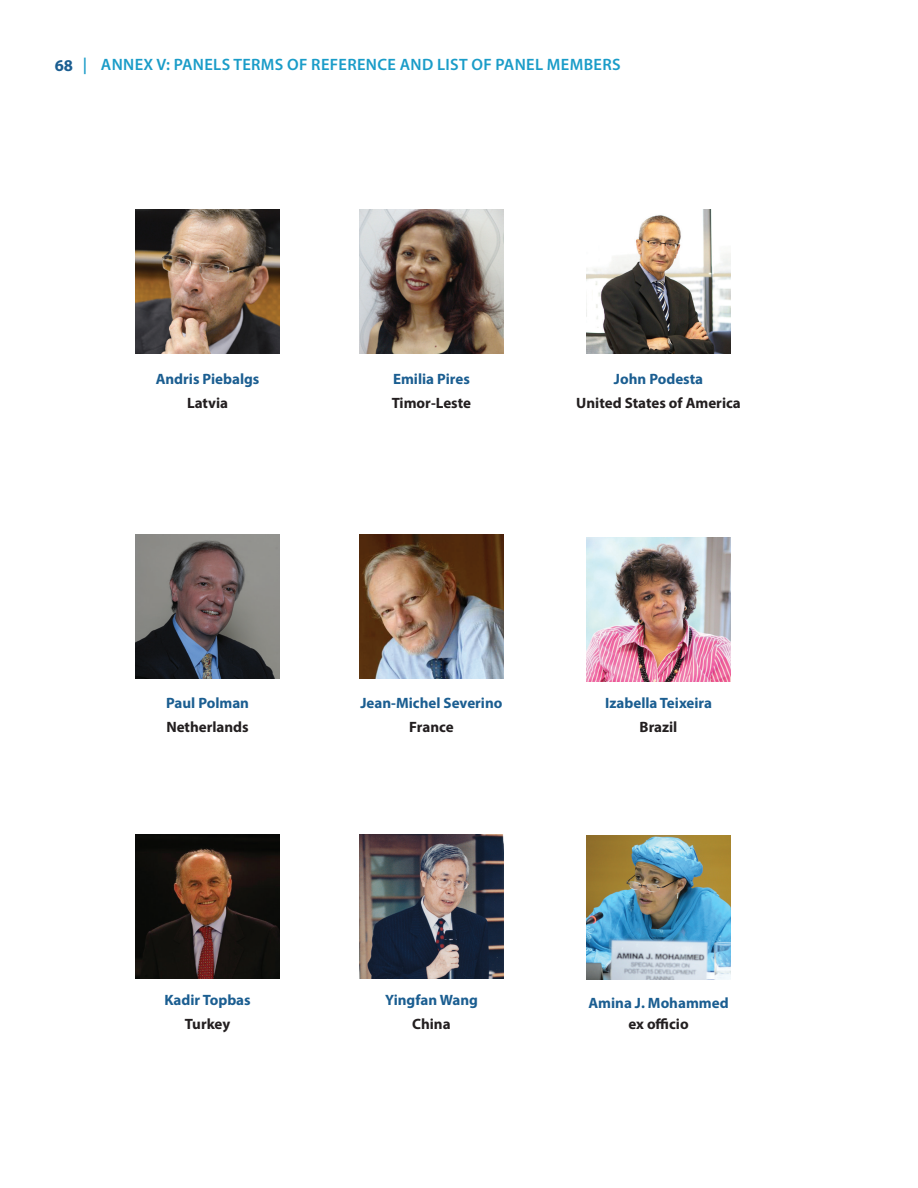
<style>
.page{position:relative;width:918px;height:1188px;background:#fff}
.page>*{position:absolute;margin:0;border:0;box-sizing:border-box;transform-origin:0 0}
.t1{font:600 16.5px "Myriad Pro";letter-spacing:.02em;color:#1a9cc8}
.t2{font:700 16.5px "Myriad Pro";color:#1b5e91}
.t3{font:700 15px "Myriad Pro";color:#1b5e91}
.t4{font:700 15px "Myriad Pro";color:#231f20}
</style>
<div class="page">
<img style="left:136px;top:209px;width:144px;height:144px">
<img style="left:359px;top:209px;width:144px;height:144px">
<img style="left:587px;top:209px;width:144px;height:144px">
<img style="left:136px;top:535px;width:144px;height:144px">
<img style="left:359px;top:535px;width:144px;height:144px">
<img style="left:587px;top:538px;width:144px;height:144px">
<img style="left:136px;top:834px;width:144px;height:144px">
<img style="left:359px;top:834px;width:144px;height:144px">
<img style="left:587px;top:836px;width:144px;height:144px">
<p class="t2" style="left:55px;top:55px;width:20px">68</p>
<p class="t1" style="left:83px;top:54px;width:539px">| ANNEX V: PANELS TERMS OF REFERENCE AND LIST OF PANEL MEMBERS</p>
<p class="t3" style="left:156px;top:369px;width:105px">Andris Piebalgs</p>
<p class="t4" style="left:187px;top:393px;width:43px">Latvia</p>
<p class="t3" style="left:393px;top:369px;width:78px">Emilia Pires</p>
<p class="t3" style="left:614px;top:369px;width:91px">John Podesta</p>
<p class="t4" style="left:392px;top:393px;width:81px">Timor-Leste</p>
<p class="t4" style="left:576px;top:393px;width:166px">United States of America</p>
<p class="t3" style="left:166px;top:693px;width:85px">Paul Polman</p>
<p class="t3" style="left:360px;top:693px;width:144px">Jean-Michel Severino</p>
<p class="t4" style="left:166px;top:717px;width:84px">Netherlands</p>
<p class="t4" style="left:409px;top:717px;width:46px">France</p>
<p class="t3" style="left:605px;top:693px;width:108px">Izabella Teixeira</p>
<p class="t4" style="left:640px;top:717px;width:39px">Brazil</p>
<p class="t3" style="left:164px;top:990px;width:88px">Kadir Topbas</p>
<p class="t3" style="left:385px;top:990px;width:94px">Yingfan Wang</p>
<p class="t4" style="left:185px;top:1014px;width:47px">Turkey</p>
<p class="t4" style="left:412px;top:1014px;width:40px">China</p>
<p class="t3" style="left:588px;top:993px;width:142px">Amina J. Mohammed</p>
<p class="t4" style="left:628px;top:1014px;width:62px">ex officio</p>
</div>
